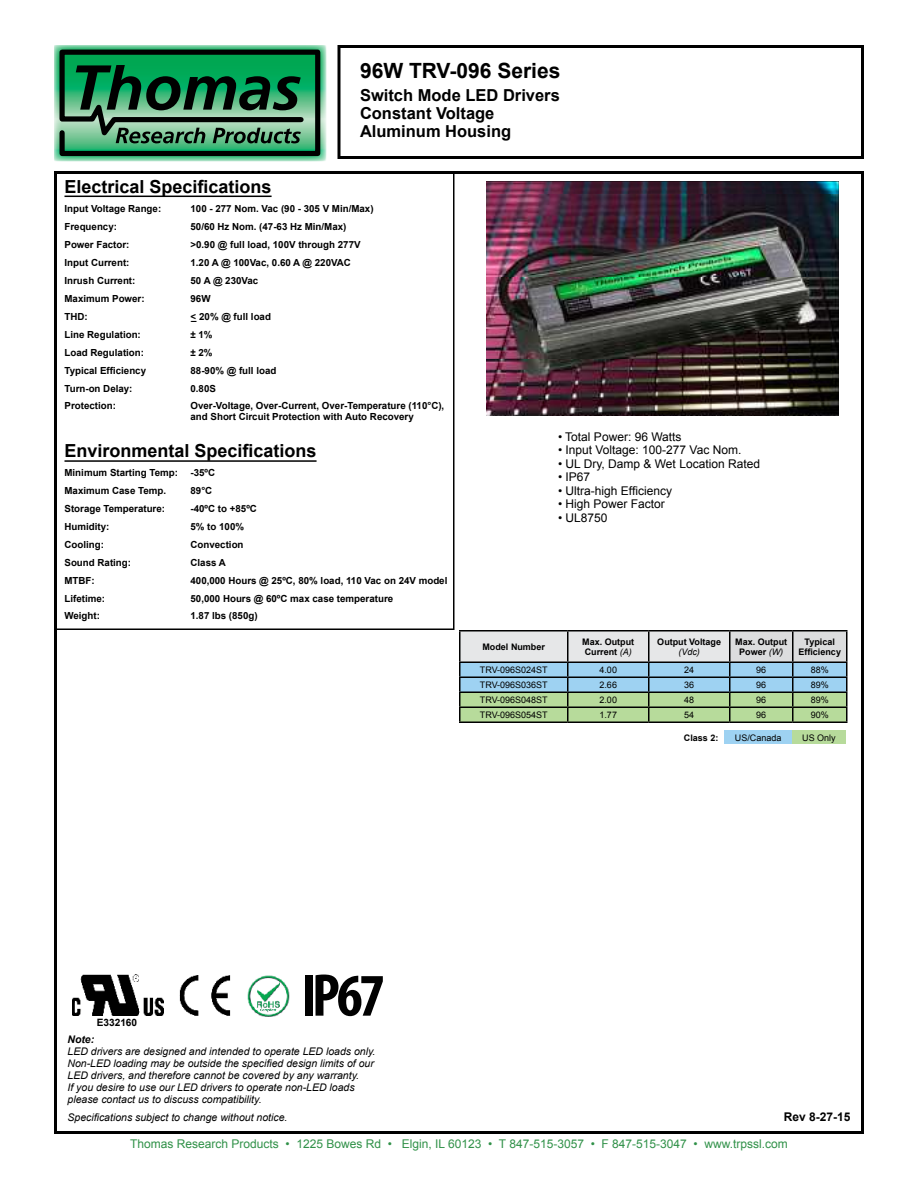
<style>
.page{position:relative;width:918px;height:1188px;background:#fff}
.page>*{position:absolute;margin:0;border:0;box-sizing:border-box;transform-origin:0 0}
.t1{font:700 21px "Arial";color:#000}
.t2{font:700 18px "Arial";color:#000}
.t3{font:700 16.5px/18px "Arial";color:#000}
.t4{font:12px "Arial";color:#000}
.t5{font:12px "Arial";color:#309148}
.t6{font:700 12px "Arial";color:#000}
.t7{font:italic 10.5px/12px "Arial";color:#000}
.t8{font:italic 700 10.5px "Arial";color:#000}
.t9{font:700 10.2px "Arial";color:#010101}
.t10{font:700 9.75px/10.5px "Arial";color:#000}
.t11{font:9px "Arial";color:#000}
.t12{font:700 9px/10.5px "Arial";color:#000;text-align:center}
.t13{font:italic 9px "Arial";color:#000}
.s1{font-weight:400;font-style:italic}
</style>
<div class="page">
<div style="left:338px;top:45px;width:526px;height:114px;border:3px solid #000"></div>
<svg style="left:54px;top:45px;width:272px;height:116px;background:#97dab8"></svg>
<svg style="left:57px;top:47px;width:266px;height:112px;background:#2f7c54"></svg>
<hr style="left:65px;top:196px;width:207px;height:1px;background:#000">
<hr style="left:65px;top:460px;width:252px;height:2px;background:#000">
<div style="left:54px;top:171px;width:401px;height:459px;border:2px solid #000"></div>
<img style="left:486px;top:182px;width:353px;height:234px">
<hr style="left:459px;top:630px;width:109px;height:1px;background:#000">
<hr style="left:568px;top:630px;width:81px;height:1px;background:#000">
<hr style="left:649px;top:630px;width:81px;height:1px;background:#000">
<hr style="left:730px;top:630px;width:63px;height:1px;background:#000">
<hr style="left:793px;top:630px;width:55px;height:1px;background:#000">
<svg style="left:459px;top:631px;width:389px;height:90px;background:#acc6be"></svg>
<hr style="left:459px;top:721px;width:109px;height:2px;background:#000">
<hr style="left:568px;top:721px;width:81px;height:2px;background:#000">
<hr style="left:649px;top:721px;width:81px;height:2px;background:#000">
<hr style="left:730px;top:721px;width:63px;height:2px;background:#000">
<hr style="left:793px;top:721px;width:55px;height:2px;background:#000">
<div style="left:725px;top:730px;width:67px;height:14px;background:#9ed2f2"></div>
<div style="left:792px;top:730px;width:54px;height:14px;background:#b7db9b"></div>
<img style="left:72px;top:975px;width:91px;height:41px">
<img style="left:179px;top:975px;width:52px;height:41px">
<img style="left:247px;top:975px;width:42px;height:41px">
<div style="left:305px;top:975px;width:8px;height:41px;background:#010101"></div>
<svg style="left:316px;top:975px;width:67px;height:41px"></svg>
<h1 class="t1" style="left:360px;top:63px;width:202px">96W TRV-096 Series</h1>
<h3 class="t3" style="left:360px;top:88px;width:201px">Switch Mode LED Drivers<br>Constant Voltage<br>Aluminum Housing</h3>
<h2 class="t2" style="left:64px;top:174px;width:209px">Electrical Specifications</h2>
<p class="t10" style="left:64px;top:204px;width:98px">Input Voltage Range:</p>
<p class="t10" style="left:190px;top:204px;width:185px">100 - 277 Nom. Vac (90 - 305 V Min/Max)</p>
<p class="t10" style="left:64px;top:222px;width:54px">Frequency:</p>
<p class="t10" style="left:190px;top:222px;width:158px">50/60 Hz Nom. (47-63 Hz Min/Max)</p>
<p class="t10" style="left:64px;top:240px;width:67px">Power Factor:</p>
<p class="t10" style="left:190px;top:240px;width:172px">&gt;0.90 @ full load, 100V through 277V</p>
<p class="t10" style="left:64px;top:258px;width:66px">Input Current:</p>
<p class="t10" style="left:190px;top:258px;width:162px">1.20 A @ 100Vac, 0.60 A @ 220VAC</p>
<p class="t10" style="left:64px;top:276px;width:72px">Inrush Current:</p>
<p class="t10" style="left:190px;top:276px;width:69px">50 A @ 230Vac</p>
<p class="t10" style="left:64px;top:294px;width:82px">Maximum Power:</p>
<p class="t10" style="left:190px;top:294px;width:22px">96W</p>
<p class="t10" style="left:64px;top:312px;width:25px">THD:</p>
<p class="t10" style="left:190px;top:312px;width:82px">&lt;_ 20% @ full load</p>
<p class="t10" style="left:64px;top:330px;width:78px">Line Regulation:</p>
<p class="t10" style="left:190px;top:330px;width:24px">± 1%</p>
<p class="t10" style="left:64px;top:348px;width:81px">Load Regulation:</p>
<p class="t10" style="left:190px;top:348px;width:24px">± 2%</p>
<p class="t10" style="left:64px;top:366px;width:83px">Typical Efficiency</p>
<p class="t10" style="left:190px;top:366px;width:87px">88-90% @ full load</p>
<p class="t10" style="left:64px;top:384px;width:70px">Turn-on Delay:</p>
<p class="t10" style="left:190px;top:384px;width:27px">0.80S</p>
<p class="t10" style="left:64px;top:401px;width:53px">Protection:</p>
<p class="t10" style="left:190px;top:401px;width:255px">Over-Voltage, Over-Current, Over-Temperature (110°C), and Short Circuit Protection with Auto Recovery</p>
<h2 class="t2" style="left:64px;top:439px;width:254px">Environmental Specifications</h2>
<p class="t10" style="left:64px;top:468px;width:115px">Minimum Starting Temp:</p>
<p class="t10" style="left:190px;top:468px;width:26px">-35ºC</p>
<p class="t10" style="left:64px;top:486px;width:103px">Maximum Case Temp.</p>
<p class="t10" style="left:190px;top:486px;width:23px">89°C</p>
<p class="t10" style="left:64px;top:504px;width:102px">Storage Temperature:</p>
<p class="t10" style="left:190px;top:504px;width:68px">-40ºC to +85ºC</p>
<p class="t10" style="left:64px;top:522px;width:46px">Humidity:</p>
<p class="t10" style="left:190px;top:522px;width:55px">5% to 100%</p>
<p class="t10" style="left:64px;top:540px;width:41px">Cooling:</p>
<p class="t10" style="left:190px;top:540px;width:55px">Convection</p>
<p class="t10" style="left:64px;top:558px;width:68px">Sound Rating:</p>
<p class="t10" style="left:190px;top:558px;width:37px">Class A</p>
<p class="t10" style="left:64px;top:576px;width:32px">MTBF:</p>
<p class="t10" style="left:190px;top:576px;width:258px">400,000 Hours @ 25ºC, 80% load, 110 Vac on 24V model</p>
<p class="t10" style="left:64px;top:594px;width:42px">Lifetime:</p>
<p class="t10" style="left:190px;top:594px;width:204px">50,000 Hours @ 60ºC max case temperature</p>
<p class="t10" style="left:64px;top:611px;width:37px">Weight:</p>
<p class="t10" style="left:190px;top:611px;width:69px">1.87 lbs (850g)</p>
<p class="t4" style="left:558px;top:432px;width:125px">• Total Power: 96 Watts</p>
<p class="t4" style="left:558px;top:446px;width:185px">• Input Voltage: 100-277 Vac Nom.</p>
<p class="t4" style="left:558px;top:459px;width:204px">• UL Dry, Damp &amp; Wet Location Rated</p>
<p class="t4" style="left:558px;top:473px;width:34px">• IP67</p>
<p class="t4" style="left:558px;top:483px;width:116px">• Ultra-high Efficiency</p>
<p class="t4" style="left:558px;top:500px;width:108px">• High Power Factor</p>
<p class="t4" style="left:558px;top:513px;width:51px">• UL8750</p>
<p class="t12" style="left:482px;top:642px;width:64px">Model Number</p>
<p class="t12" style="left:582px;top:637px;width:54px;text-align:left">Max. Output<br>Current <span class="s1">(A)</span></p>
<p class="t12" style="left:657px;top:637px;width:65px">Output Voltage</p>
<p class="t13" style="left:678px;top:646px;width:23px">(Vdc)</p>
<p class="t12" style="left:735px;top:637px;width:54px">Max. Output<br>Power <span class="s1">(W)</span></p>
<p class="t12" style="left:798px;top:637px;width:44px">Typical<br>Efficiency</p>
<p class="t11" style="left:480px;top:666px;width:69px">TRV-096S024ST</p>
<p class="t11" style="left:599px;top:666px;width:19px">4.00</p>
<p class="t11" style="left:684px;top:666px;width:12px">24</p>
<p class="t11" style="left:756px;top:666px;width:12px">96</p>
<p class="t11" style="left:811px;top:666px;width:20px">88%</p>
<p class="t11" style="left:480px;top:681px;width:69px">TRV-096S036ST</p>
<p class="t11" style="left:599px;top:681px;width:19px">2.66</p>
<p class="t11" style="left:684px;top:681px;width:12px">36</p>
<p class="t11" style="left:756px;top:681px;width:12px">96</p>
<p class="t11" style="left:811px;top:681px;width:20px">89%</p>
<p class="t11" style="left:480px;top:696px;width:69px">TRV-096S048ST</p>
<p class="t11" style="left:599px;top:696px;width:19px">2.00</p>
<p class="t11" style="left:684px;top:696px;width:12px">48</p>
<p class="t11" style="left:756px;top:696px;width:12px">96</p>
<p class="t11" style="left:811px;top:696px;width:20px">89%</p>
<p class="t11" style="left:480px;top:711px;width:69px">TRV-096S054ST</p>
<p class="t11" style="left:599px;top:711px;width:19px">1.77</p>
<p class="t11" style="left:684px;top:711px;width:12px">54</p>
<p class="t11" style="left:756px;top:711px;width:12px">96</p>
<p class="t11" style="left:811px;top:711px;width:20px">90%</p>
<p class="t12" style="left:684px;top:733px;width:36px">Class 2:</p>
<p class="t11" style="left:735px;top:734px;width:48px">US/Canada</p>
<p class="t11" style="left:802px;top:734px;width:35px">US Only</p>
<p class="t9" style="left:97px;top:1016px;width:42px">E332160</p>
<p class="t8" style="left:68px;top:1033px;width:28px">Note:</p>
<p class="t7" style="left:68px;top:1045px;width:310px">LED drivers are designed and intended to operate LED loads only.<br>Non-LED loading may be outside the specified design limits of our LED drivers, and therefore cannot be covered by any warranty.<br>If you desire to use our LED drivers to operate non-LED loads please contact us to discuss compatibility.</p>
<p class="t5" style="left:130px;top:1139px;width:659px">Thomas Research Products • 1225 Bowes Rd • Elgin, IL 60123 • T 847-515-3057 • F 847-515-3047 • www.trpssl.com</p>
<p class="t6" style="left:784px;top:1112px;width:68px">Rev 8-27-15</p>
<p class="t7" style="left:68px;top:1111px;width:222px">Specifications subject to change without notice.</p>
</div>
